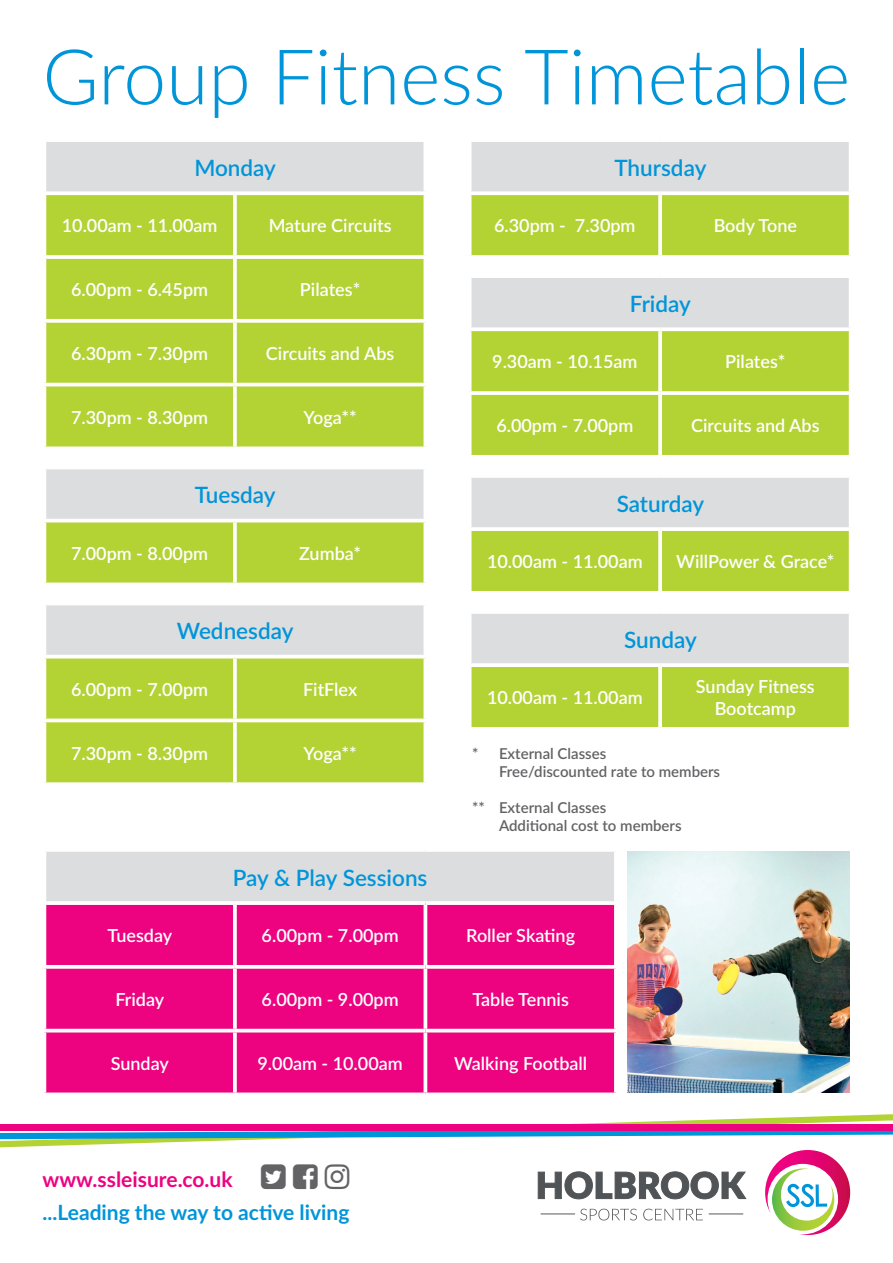
<style>
.page{position:relative;width:893px;height:1263px;background:#fff}
.page>*{position:absolute;margin:0;border:0;box-sizing:border-box;transform-origin:0 0}
.t1{font:300 76.8px "Lato";color:#0095d9}
.t2{font:600 22.5px "Lato";color:#0095d9}
.t3{font:700 21px "Lato";color:#0095d9}
.t4{font:700 21px "Lato";color:#ed0280}
.t5{font:600 18px/21.6px "Lato";color:#fff;text-align:center}
.t6{font:600 15px/18px "Lato";color:#636366}
</style>
<div class="page">
<div style="left:46px;top:142px;width:378px;height:49px;background:#dcdddf"></div>
<svg style="left:46px;top:195px;width:378px;height:587px;background:#bfd761"></svg>
<svg style="left:46px;top:191px;width:189px;height:4px"></svg>
<svg style="left:235px;top:191px;width:189px;height:1px"></svg>
<svg style="left:233px;top:195px;width:4px;height:60px"></svg>
<svg style="left:44px;top:255px;width:191px;height:4px"></svg>
<svg style="left:235px;top:255px;width:191px;height:4px"></svg>
<svg style="left:233px;top:259px;width:4px;height:60px"></svg>
<svg style="left:44px;top:319px;width:191px;height:4px"></svg>
<svg style="left:235px;top:319px;width:191px;height:4px"></svg>
<svg style="left:233px;top:323px;width:4px;height:60px"></svg>
<hr style="left:43px;top:383px;width:192px;height:3px;background:#fff">
<hr style="left:235px;top:383px;width:192px;height:3px;background:#fff">
<svg style="left:233px;top:386px;width:4px;height:60px"></svg>
<svg style="left:44px;top:446px;width:191px;height:4px"></svg>
<svg style="left:235px;top:446px;width:191px;height:4px"></svg>
<hr style="left:233px;top:450px;width:4px;height:16px;background:#fff">
<hr style="left:43px;top:466px;width:192px;height:3px;background:#fff">
<hr style="left:235px;top:466px;width:192px;height:3px;background:#fff">
<hr style="left:43px;top:519px;width:192px;height:3px;background:#fff">
<hr style="left:235px;top:519px;width:192px;height:3px;background:#fff">
<svg style="left:233px;top:522px;width:4px;height:60px"></svg>
<svg style="left:44px;top:582px;width:191px;height:4px"></svg>
<svg style="left:235px;top:582px;width:191px;height:4px"></svg>
<hr style="left:233px;top:586px;width:4px;height:16px;background:#fff">
<hr style="left:43px;top:602px;width:192px;height:3px;background:#fff">
<hr style="left:235px;top:602px;width:192px;height:3px;background:#fff">
<hr style="left:43px;top:655px;width:192px;height:3px;background:#fff">
<hr style="left:235px;top:655px;width:192px;height:3px;background:#fff">
<svg style="left:233px;top:658px;width:4px;height:60px"></svg>
<svg style="left:44px;top:718px;width:191px;height:4px"></svg>
<svg style="left:235px;top:718px;width:191px;height:4px"></svg>
<svg style="left:233px;top:722px;width:4px;height:60px"></svg>
<svg style="left:44px;top:782px;width:191px;height:2px"></svg>
<svg style="left:235px;top:782px;width:191px;height:1px"></svg>
<div style="left:471px;top:142px;width:378px;height:49px;background:#dcdddf"></div>
<svg style="left:471px;top:195px;width:378px;height:532px;background:#c6d97a"></svg>
<svg style="left:471px;top:191px;width:189px;height:1px"></svg>
<svg style="left:660px;top:191px;width:189px;height:4px"></svg>
<svg style="left:658px;top:195px;width:4px;height:60px"></svg>
<svg style="left:470px;top:255px;width:190px;height:4px"></svg>
<svg style="left:660px;top:255px;width:191px;height:4px"></svg>
<hr style="left:658px;top:259px;width:4px;height:15px;background:#fff">
<hr style="left:468px;top:274px;width:192px;height:4px;background:#fff">
<hr style="left:660px;top:274px;width:192px;height:4px;background:#fff">
<svg style="left:471px;top:327px;width:189px;height:4px"></svg>
<svg style="left:660px;top:327px;width:189px;height:4px"></svg>
<svg style="left:658px;top:331px;width:4px;height:60px"></svg>
<svg style="left:469px;top:391px;width:191px;height:4px"></svg>
<svg style="left:660px;top:391px;width:191px;height:4px"></svg>
<svg style="left:658px;top:395px;width:4px;height:60px"></svg>
<hr style="left:468px;top:455px;width:192px;height:4px;background:#fff">
<hr style="left:660px;top:455px;width:192px;height:4px;background:#fff">
<hr style="left:658px;top:459px;width:4px;height:15px;background:#fff">
<hr style="left:468px;top:474px;width:192px;height:4px;background:#fff">
<hr style="left:660px;top:474px;width:192px;height:4px;background:#fff">
<hr style="left:468px;top:527px;width:192px;height:4px;background:#fff">
<hr style="left:660px;top:527px;width:192px;height:4px;background:#fff">
<svg style="left:658px;top:531px;width:4px;height:60px"></svg>
<hr style="left:468px;top:591px;width:192px;height:4px;background:#fff">
<hr style="left:660px;top:591px;width:192px;height:4px;background:#fff">
<hr style="left:658px;top:595px;width:4px;height:15px;background:#fff">
<hr style="left:468px;top:610px;width:192px;height:4px;background:#fff">
<hr style="left:660px;top:610px;width:192px;height:4px;background:#fff">
<hr style="left:468px;top:663px;width:192px;height:4px;background:#fff">
<hr style="left:660px;top:663px;width:192px;height:4px;background:#fff">
<svg style="left:658px;top:667px;width:4px;height:60px"></svg>
<div style="left:44px;top:850px;width:572px;height:53px;background:#dcdddf"></div>
<div style="left:46px;top:905px;width:568px;height:187px;background:#ed0280"></div>
<hr style="left:43px;top:848px;width:192px;height:4px;background:#fff">
<hr style="left:43px;top:852px;width:3px;height:49px;background:#fff">
<hr style="left:235px;top:848px;width:190px;height:4px;background:#fff">
<hr style="left:425px;top:848px;width:193px;height:4px;background:#fff">
<hr style="left:614px;top:852px;width:4px;height:49px;background:#fff">
<svg style="left:44px;top:901px;width:191px;height:4px"></svg>
<hr style="left:235px;top:901px;width:190px;height:4px;background:#fff">
<svg style="left:233px;top:905px;width:4px;height:60px"></svg>
<svg style="left:425px;top:901px;width:191px;height:4px"></svg>
<hr style="left:424px;top:905px;width:3px;height:60px;background:#fff">
<svg style="left:614px;top:905px;width:1px;height:60px"></svg>
<svg style="left:44px;top:965px;width:191px;height:4px"></svg>
<svg style="left:235px;top:965px;width:190px;height:4px"></svg>
<svg style="left:233px;top:969px;width:4px;height:60px"></svg>
<svg style="left:425px;top:965px;width:191px;height:4px"></svg>
<hr style="left:424px;top:969px;width:3px;height:60px;background:#fff">
<svg style="left:614px;top:969px;width:2px;height:60px"></svg>
<hr style="left:43px;top:1029px;width:192px;height:3px;background:#fff">
<hr style="left:235px;top:1029px;width:190px;height:3px;background:#fff">
<svg style="left:233px;top:1032px;width:4px;height:60px"></svg>
<hr style="left:425px;top:1029px;width:193px;height:3px;background:#fff">
<hr style="left:424px;top:1032px;width:3px;height:60px;background:#fff">
<svg style="left:614px;top:1032px;width:2px;height:60px"></svg>
<svg style="left:44px;top:1092px;width:191px;height:2px"></svg>
<svg style="left:235px;top:1092px;width:190px;height:1px"></svg>
<svg style="left:425px;top:1092px;width:191px;height:3px"></svg>
<img style="left:628px;top:852px;width:222px;height:240px">
<svg style="left:0;top:1114px;width:893px;height:121px"></svg>
<h1 class="t1" style="left:43px;top:23px;width:809px">Group Fitness Timetable</h1>
<p class="t2" style="left:194px;top:151px;width:83px">Monday</p>
<p class="t5" style="left:62px;top:214px;width:157px">10.00am - 11.00am</p>
<p class="t5" style="left:269px;top:214px;width:124px">Mature Circuits</p>
<p class="t5" style="left:71px;top:278px;width:138px">6.00pm - 6.45pm</p>
<p class="t5" style="left:300px;top:278px;width:62px">Pilates*</p>
<p class="t5" style="left:71px;top:342px;width:138px">6.30pm - 7.30pm</p>
<p class="t5" style="left:266px;top:342px;width:130px">Circuits and Abs</p>
<p class="t5" style="left:71px;top:406px;width:138px">7.30pm - 8.30pm</p>
<p class="t5" style="left:304px;top:406px;width:55px">Yoga**</p>
<p class="t2" style="left:195px;top:479px;width:83px">Tuesday</p>
<p class="t5" style="left:71px;top:542px;width:138px">7.00pm - 8.00pm</p>
<p class="t5" style="left:299px;top:542px;width:64px">Zumba*</p>
<p class="t2" style="left:177px;top:615px;width:118px">Wednesday</p>
<p class="t5" style="left:71px;top:678px;width:138px">6.00pm - 7.00pm</p>
<p class="t5" style="left:303px;top:678px;width:56px">FitFlex</p>
<p class="t5" style="left:71px;top:741px;width:138px">7.30pm - 8.30pm</p>
<p class="t5" style="left:304px;top:741px;width:55px">Yoga**</p>
<p class="t2" style="left:233px;top:861px;width:196px">Pay &amp; Play Sessions</p>
<p class="t2" style="left:614px;top:151px;width:94px">Thursday</p>
<p class="t5" style="left:494px;top:214px;width:143px">6.30pm - 7.30pm</p>
<p class="t5" style="left:714px;top:214px;width:85px">Body Tone</p>
<p class="t2" style="left:630px;top:287px;width:63px">Friday</p>
<p class="t5" style="left:492px;top:350px;width:147px">9.30am - 10.15am</p>
<p class="t5" style="left:725px;top:350px;width:62px">Pilates*</p>
<p class="t5" style="left:496px;top:414px;width:138px">6.00pm - 7.00pm</p>
<p class="t5" style="left:691px;top:414px;width:130px">Circuits and Abs</p>
<p class="t2" style="left:617px;top:487px;width:89px">Saturday</p>
<p class="t5" style="left:487px;top:550px;width:157px">10.00am - 11.00am</p>
<p class="t5" style="left:676px;top:550px;width:160px">WillPower &amp; Grace*</p>
<p class="t2" style="left:624px;top:623px;width:74px">Sunday</p>
<p class="t5" style="left:487px;top:686px;width:157px">10.00am - 11.00am</p>
<p class="t5" style="left:696px;top:675px;width:120px">Sunday Fitness<br>Bootcamp</p>
<p class="t6" style="left:499px;top:744px;width:223px;text-indent:-27px">* External Classes<br>Free/discounted rate to members</p>
<p class="t6" style="left:499px;top:798px;width:184px;text-indent:-27px">** External Classes<br>Additional cost to members</p>
<p class="t5" style="left:107px;top:924px;width:66px">Tuesday</p>
<p class="t5" style="left:262px;top:924px;width:138px">6.00pm - 7.00pm</p>
<p class="t5" style="left:466px;top:924px;width:111px">Roller Skating</p>
<p class="t5" style="left:115px;top:988px;width:50px">Friday</p>
<p class="t5" style="left:262px;top:988px;width:138px">6.00pm - 9.00pm</p>
<p class="t5" style="left:472px;top:988px;width:98px">Table Tennis</p>
<p class="t5" style="left:111px;top:1052px;width:60px">Sunday</p>
<p class="t5" style="left:258px;top:1052px;width:147px">9.00am - 10.00am</p>
<p class="t5" style="left:454px;top:1052px;width:135px">Walking Football</p>
<p class="t4" style="left:43px;top:1163px;width:192px">www.ssleisure.co.uk</p>
<p class="t3" style="left:43px;top:1197px;width:308px">...Leading the way to active living</p>
</div>
